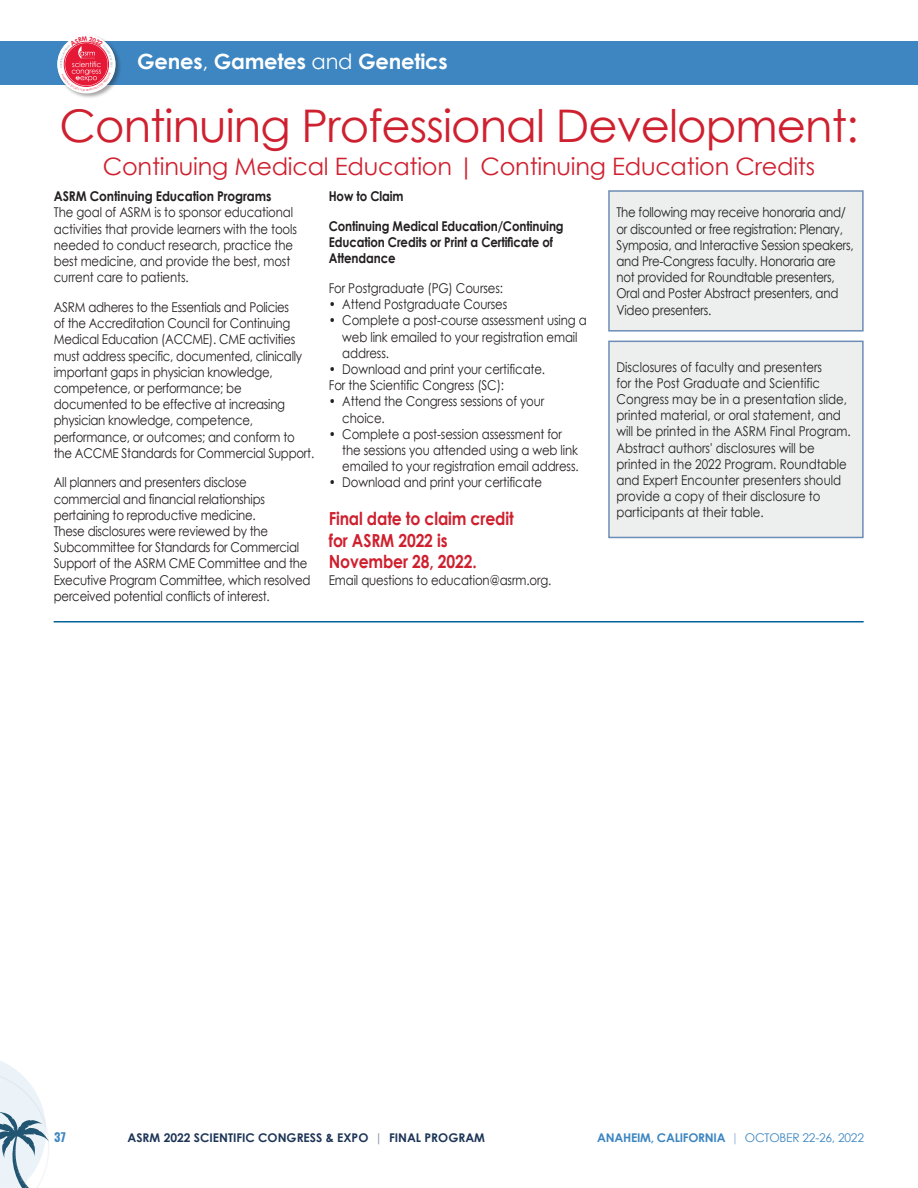
<style>
.page{position:relative;width:918px;height:1188px;background:#fff}
.page>*{position:absolute;margin:0;border:0;box-sizing:border-box;transform-origin:0 0}
.headline{font:45px "Century Gothic";letter-spacing:-.02em;color:#cf202f}
.headline-2{font:24px "Century Gothic";letter-spacing:-.01em;color:#cf202f}
.t1{font:700 21px "Century Gothic";letter-spacing:-.01em;color:#fff}
.t2{font:700 18px/21.6px "Century Gothic";letter-spacing:-.01em;color:#cf202f;scale:.87 1}
.t3{font:13.5px/16.2px "Century Gothic";letter-spacing:-.02em;color:#231f20;scale:.87 1}
.t4{font:13.5px/16.2px "Century Gothic";color:#231f20;scale:.87 1}
.t5{font:700 13.5px/16.2px "Century Gothic";letter-spacing:-.01em;color:#231f20;scale:.87 1}
.t6{font:700 12px "Century Gothic";color:#1d3557}
.t7{font:700 12px "Century Gothic";letter-spacing:-.02em;color:#3d86c1}
.t8{font:700 12px "Oswald";color:#3d86c1}
.s1{font-weight:400}
.s2{font-weight:700}
.s3{color:#8e9aab}
.s4{color:#9bb8dd}
</style>
<div class="page">
<svg style="left:0;top:1061px;width:49px;height:127px"></svg>
<div style="left:609px;top:191px;width:254px;height:140px;background:#edefef"></div>
<div style="left:608px;top:190px;width:256px;height:142px;border:2px solid #6d8db6"></div>
<div style="left:609px;top:341px;width:254px;height:196px;background:#edefef"></div>
<div style="left:608px;top:341px;width:256px;height:197px;border:2px solid #6d8db6"></div>
<hr style="left:54px;top:621px;width:810px;height:1px;background:#016197">
<div style="left:0;top:41px;width:918px;height:43px;background:#3d86c1"></div>
<div style="left:56px;top:34px;width:65px;height:65px;background:#231f20;opacity:.4"></div>
<svg style="left:57px;top:35px;width:58px;height:58px"></svg>
<h3 class="t1" style="left:137px;top:45px;width:312px">Genes<span class="s1">,</span> Gametes <span class="s1">and</span> Genetics</h3>
<p class="headline" style="left:59px;top:94px;width:801px">Continuing Professional Development:</p>
<p class="headline-2" style="left:103px;top:149px;width:714px">Continuing Medical Education | Continuing Education Credits</p>
<p class="t3" style="left:54px;top:188px;width:281px"><span class="s2">ASRM Continuing Education Programs<br></span>The goal of ASRM is to sponsor educational activities that provide learners with the tools needed to conduct research, practice the best medicine, and provide the best, most current care to patients.</p>
<p class="t3" style="left:54px;top:299px;width:301px">ASRM adheres to the Essentials and Policies<br>of the Accreditation Council for Continuing Medical Education (ACCME). CME activities must address specific, documented, clinically important gaps in physician knowledge, competence, or performance; be documented to be effective at increasing physician knowledge, competence, performance, or outcomes; and conform to the ACCME Standards for Commercial Support.</p>
<p class="t3" style="left:54px;top:474px;width:297px">All planners and presenters disclose commercial and financial relationships pertaining to reproductive medicine.<br>These disclosures were reviewed by the Subcommittee for Standards for Commercial Support of the ASRM CME Committee and the Executive Program Committee, which resolved perceived potential conflicts of interest.</p>
<p class="t5" style="left:329px;top:188px;width:87px">How to Claim</p>
<p class="t5" style="left:329px;top:217px;width:271px">Continuing Medical Education/Continuing<br>Education Credits or Print a Certificate of<br>Attendance</p>
<p class="t3" style="left:329px;top:280px;width:202px">For Postgraduate (PG) Courses:</p>
<p class="t3" style="left:329px;top:296px;width:207px">• Attend Postgraduate Courses</p>
<p class="t3" style="left:342px;top:312px;width:283px;text-indent:-14px">• Complete a post-course assessment using a web link emailed to your registration email address.</p>
<p class="t3" style="left:329px;top:361px;width:250px">• Download and print your certificate.</p>
<p class="t3" style="left:329px;top:377px;width:203px">For the Scientific Congress (SC):</p>
<p class="t3" style="left:342px;top:393px;width:234px;text-indent:-14px">• Attend the Congress sessions of your choice.</p>
<p class="t3" style="left:342px;top:426px;width:273px;text-indent:-14px">• Complete a post-session assessment for the sessions you attended using a web link emailed to your registration email address.</p>
<p class="t3" style="left:329px;top:474px;width:247px">• Download and print your certificate</p>
<p class="t2" style="left:329px;top:507px;width:214px">Final date to claim credit for ASRM 2022 is<br>November 28, 2022.</p>
<p class="t3" style="left:329px;top:571px;width:258px">Email questions to education@asrm.org.</p>
<p class="t3" style="left:616px;top:204px;width:274px">The following may receive honoraria and/ or discounted or free registration: Plenary, Symposia, and Interactive Session speakers, and Pre-Congress faculty. Honoraria are not provided for Roundtable presenters, Oral and Poster Abstract presenters, and Video presenters.</p>
<p class="t4" style="left:616px;top:358px;width:271px">Disclosures of faculty and presenters<br>for the Post Graduate and Scientific Congress may be in a presentation slide, printed material, or oral statement, and will be printed in the ASRM Final Program.<br>Abstract authors' disclosures will be printed in the 2022 Program. Roundtable and Expert Encounter presenters should provide a copy of their disclosure to participants at their table.</p>
<p class="t8" style="left:54px;top:1129px;width:14px">37</p>
<p class="t6" style="left:128px;top:1129px;width:359px">ASRM 2022 SCIENTIFIC CONGRESS &amp; EXPO <span class="s3">|</span> FINAL PROGRAM</p>
<p class="t7" style="left:597px;top:1129px;width:268px">ANAHEIM, CALIFORNIA <span class="s4">|</span> <span class="s1">OCTOBER 22-26, 2022</span></p>
</div>
